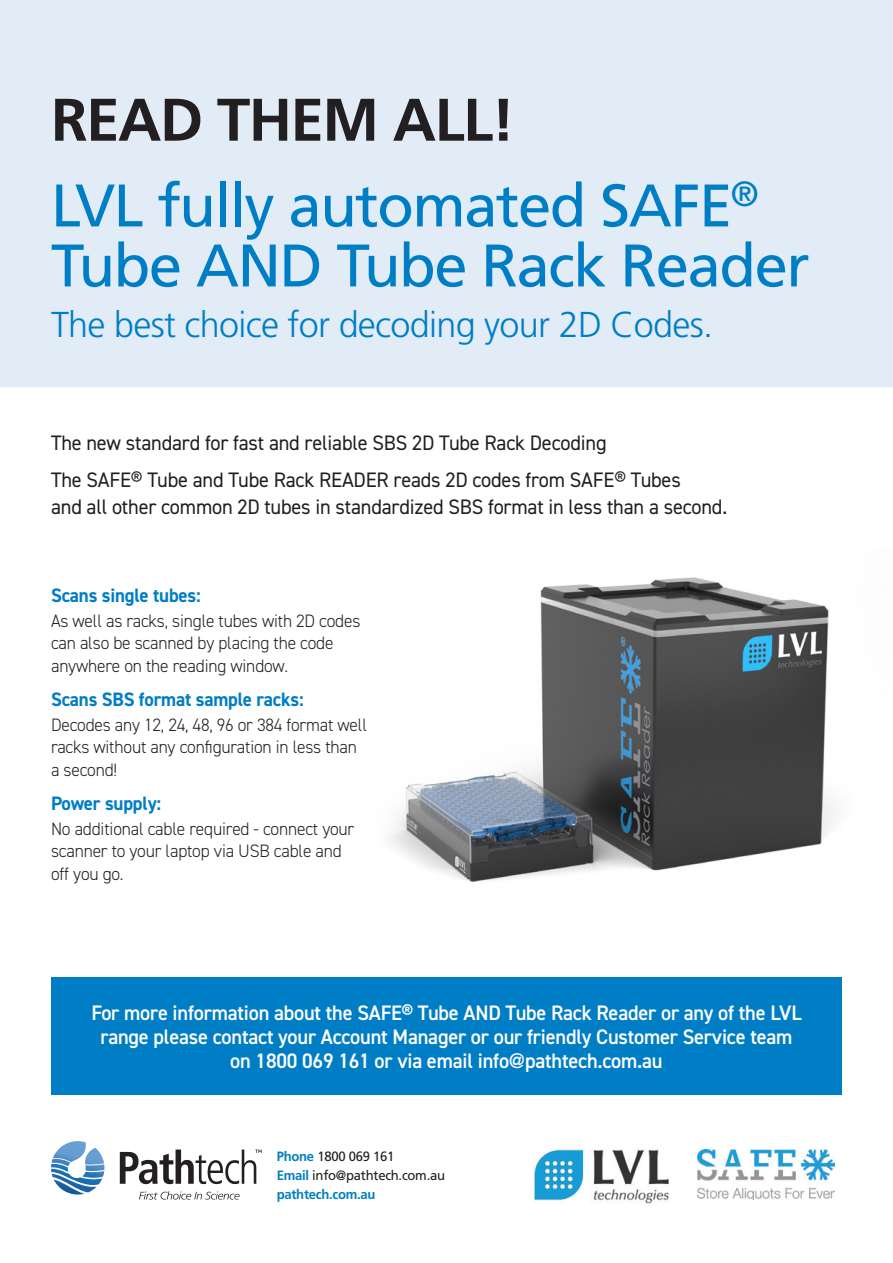
<style>
.page{position:relative;width:893px;height:1263px;background:#fff}
.page>*{position:absolute;margin:0;border:0;box-sizing:border-box;transform-origin:0 0}
.A_Head{font:60px/60px "Frutiger LT Std";letter-spacing:-.025em;color:#007ec5}
.A_Head-2{font:700 60px "Frutiger LT Std";letter-spacing:-.025em;color:#231f20}
.A_Head-3{font:300 36px "Frutiger LT Std";letter-spacing:-.02em;color:#007ec5}
.body{font:600 21px/24px "DIN2014";letter-spacing:-.01em;color:#fff;text-align:center}
.Body_intro{font:21px/27px "DIN2014";letter-spacing:-.01em;color:#231f20}
.Body_intro-2{font:700 19.5px "DIN2014";letter-spacing:-.01em;color:#007ec5}
.body-2{font:300 18px/22.5px "DIN2014";letter-spacing:-.01em;color:#231f20}
.body-3{font:13.5px "Frutiger LT Std";letter-spacing:-.02em;color:#231f20}
.body-4{font:700 13.5px "Frutiger LT Std";letter-spacing:-.02em;color:#007ec5}
.s1{font-family:"Frutiger LT Std";font-weight:400}
.s2{font-weight:700;color:#007ec5}
</style>
<div class="page">
<img style="left:390px;top:577px;width:444px;height:305px">
<div style="left:0;top:0;width:893px;height:387px;background:#e1ecf7"></div>
<div style="left:51px;top:977px;width:791px;height:117px;background:#007ec5"></div>
<img style="left:534px;top:1149px;width:135px;height:55px">
<img style="left:697px;top:1149px;width:138px;height:50px">
<svg style="left:139px;top:1191px;width:101px;height:8px"></svg>
<svg style="left:51px;top:1141px;width:54px;height:54px"></svg>
<svg style="left:120px;top:1149px;width:142px;height:35px"></svg>
<p class="A_Head-2" style="left:51px;top:85px;width:465px">READ THEM ALL!</p>
<p class="A_Head" style="left:51px;top:176px;width:760px">LVL fully automated SAFE<sup>®<br></sup>Tube AND Tube Rack Reader</p>
<p class="A_Head-3" style="left:51px;top:305px;width:663px">The best choice for decoding your 2D Codes.</p>
<p class="Body_intro" style="left:51px;top:429px;width:557px">The new standard for fast and reliable SBS 2D Tube Rack Decoding</p>
<p class="Body_intro" style="left:51px;top:466px;width:678px">The SAFE® Tube and Tube Rack READER reads 2D codes from SAFE® Tubes<br>and all other common 2D tubes in standardized SBS format in less than a second.</p>
<p class="Body_intro-2" style="left:51px;top:582px;width:151px">Scans single tubes:</p>
<p class="body-2" style="left:51px;top:609px;width:311px">As well as racks, single tubes with 2D codes can also be scanned by placing the code anywhere on the reading window.</p>
<p class="Body_intro-2" style="left:51px;top:686px;width:254px">Scans SBS format sample racks:</p>
<p class="body-2" style="left:51px;top:713px;width:318px">Decodes any 12, 24, 48, 96 or 384 format well racks without any configuration in less than a second!</p>
<p class="Body_intro-2" style="left:51px;top:790px;width:112px">Power supply:</p>
<p class="body-2" style="left:51px;top:817px;width:305px">No additional cable required - connect your scanner to your laptop via USB cable and off you go.</p>
<p class="body" style="left:91px;top:1000px;width:712px">For more information about the SAFE® Tube AND Tube Rack Reader or any of the LVL range please contact your Account Manager or our friendly Customer Service team on 1800 069 161 or via email info<span class="s1">@</span>pathtech.com.au</p>
<p class="body-3" style="left:277px;top:1148px;width:119px"><span class="s2">Phone</span> 1800 069 161</p>
<p class="body-3" style="left:277px;top:1167px;width:170px"><span class="s2">Email</span> info@pathtech.com.au</p>
<p class="body-4" style="left:277px;top:1186px;width:100px">pathtech.com.au</p>
</div>
